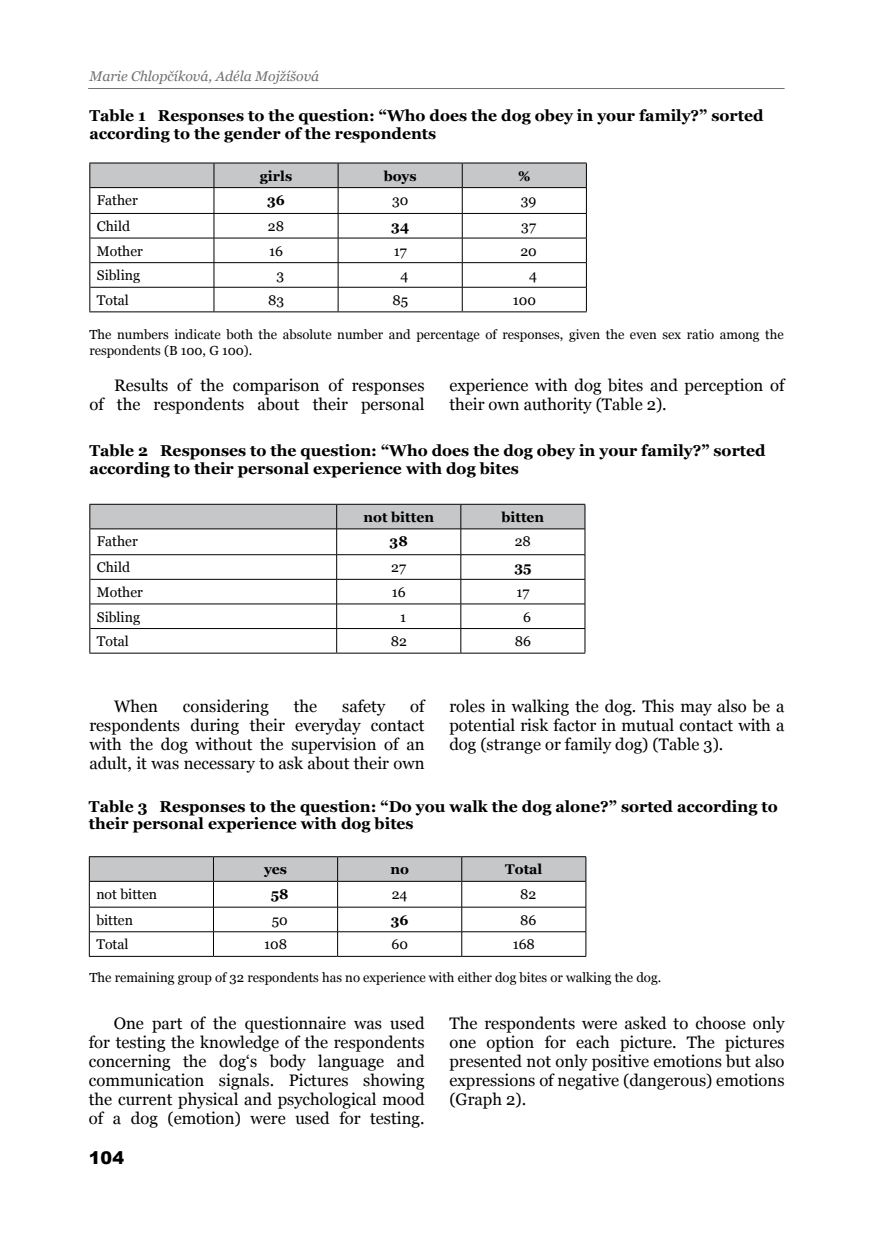
<style>
.page{position:relative;width:874px;height:1241px;background:#fff}
.page>*{position:absolute;margin:0;border:0;box-sizing:border-box;transform-origin:0 0}
.t1{font:900 17.5px "Arial";color:#000}
.t2{font:16.62px/18.9px "Georgia";color:#000;text-align:justify}
.t3{font:700 15.75px/17.5px "Georgia";color:#000}
.t4{font:14px "Georgia";color:#000}
.t5{font:700 14px "Georgia";color:#000}
.t6{font:italic 14px "Georgia";color:#707172}
.t7{font:13.12px/15.8px "Georgia";color:#000}
</style>
<div class="page">
<hr style="left:89px;top:162px;width:125px;height:1px;background:#000">
<hr style="left:214px;top:162px;width:124px;height:1px;background:#000">
<hr style="left:338px;top:162px;width:124px;height:1px;background:#000">
<hr style="left:462px;top:162px;width:124px;height:1px;background:#000">
<hr style="left:89px;top:311px;width:125px;height:1px;background:#000">
<hr style="left:214px;top:311px;width:124px;height:1px;background:#000">
<hr style="left:338px;top:311px;width:124px;height:1px;background:#000">
<hr style="left:462px;top:311px;width:124px;height:1px;background:#000">
<svg style="left:89px;top:163px;width:497px;height:148px"></svg>
<hr style="left:89px;top:187px;width:125px;height:1px;background:#000">
<hr style="left:214px;top:187px;width:124px;height:1px;background:#000">
<hr style="left:338px;top:187px;width:124px;height:1px;background:#000">
<hr style="left:462px;top:187px;width:124px;height:1px;background:#000">
<hr style="left:89px;top:652px;width:247px;height:1px;background:#000">
<hr style="left:336px;top:652px;width:124px;height:1px;background:#000">
<hr style="left:460px;top:652px;width:125px;height:1px;background:#000">
<svg style="left:89px;top:504px;width:496px;height:148px"></svg>
<hr style="left:89px;top:955px;width:124px;height:1px;background:#000">
<hr style="left:213px;top:955px;width:124px;height:1px;background:#000">
<hr style="left:337px;top:955px;width:124px;height:1px;background:#000">
<hr style="left:461px;top:955px;width:125px;height:1px;background:#000">
<svg style="left:89px;top:856px;width:497px;height:99px"></svg>
<hr style="left:89px;top:880px;width:124px;height:1px;background:#000">
<hr style="left:213px;top:880px;width:124px;height:1px;background:#000">
<hr style="left:337px;top:880px;width:124px;height:1px;background:#000">
<hr style="left:461px;top:880px;width:124px;height:1px;background:#000">
<hr style="left:88px;top:88px;width:696px;height:1px;background:#707172">
<p class="t6" style="left:89px;top:68px;width:231px">Marie Chlopčíková, Adéla Mojžíšová</p>
<p class="t3" style="left:89px;top:107px;width:675px">Table 1 Responses to the question: “Who does the dog obey in your family?” sorted according to the gender of the respondents</p>
<p class="t5" style="left:260px;top:168px;width:34px">girls</p>
<p class="t5" style="left:383px;top:168px;width:34px">boys</p>
<p class="t5" style="left:518px;top:168px;width:14px">%</p>
<p class="t4" style="left:97px;top:192px;width:42px">Father</p>
<p class="t5" style="left:267px;top:192px;width:19px">36</p>
<p class="t4" style="left:392px;top:192px;width:18px">30</p>
<p class="t4" style="left:520px;top:192px;width:17px">39</p>
<p class="t4" style="left:97px;top:218px;width:35px">Child</p>
<p class="t4" style="left:268px;top:218px;width:18px">28</p>
<p class="t5" style="left:391px;top:218px;width:19px">34</p>
<p class="t4" style="left:521px;top:218px;width:16px">37</p>
<p class="t4" style="left:97px;top:243px;width:48px">Mother</p>
<p class="t4" style="left:269px;top:243px;width:15px">16</p>
<p class="t4" style="left:393px;top:243px;width:15px">17</p>
<p class="t4" style="left:520px;top:243px;width:18px">20</p>
<p class="t4" style="left:97px;top:267px;width:45px">Sibling</p>
<p class="t4" style="left:276px;top:267px;width:9px">3</p>
<p class="t4" style="left:400px;top:267px;width:9px">4</p>
<p class="t4" style="left:528px;top:267px;width:9px">4</p>
<p class="t4" style="left:97px;top:292px;width:34px">Total</p>
<p class="t4" style="left:268px;top:292px;width:18px">83</p>
<p class="t4" style="left:392px;top:292px;width:17px">85</p>
<p class="t4" style="left:512px;top:292px;width:25px">100</p>
<p class="t7" style="left:89px;top:326px;width:695px">The numbers indicate both the absolute number and percentage of responses, given the even sex ratio among the respondents (B 100, G 100).</p>
<p class="t2" style="left:89px;top:375px;width:336px;text-align:right">Results of the comparison of responses<br>of the respondents about their personal</p>
<p class="t2" style="left:449px;top:375px;width:336px">experience with dog bites and perception of their own authority (Table 2).</p>
<p class="t3" style="left:89px;top:442px;width:677px">Table 2 Responses to the question: “Who does the dog obey in your family?” sorted according to their personal experience with dog bites</p>
<p class="t5" style="left:363px;top:509px;width:72px">not bitten</p>
<p class="t5" style="left:501px;top:509px;width:44px">bitten</p>
<p class="t4" style="left:97px;top:533px;width:42px">Father</p>
<p class="t5" style="left:389px;top:533px;width:20px">38</p>
<p class="t4" style="left:514px;top:533px;width:18px">28</p>
<p class="t4" style="left:97px;top:559px;width:35px">Child</p>
<p class="t4" style="left:391px;top:559px;width:16px">27</p>
<p class="t5" style="left:514px;top:559px;width:19px">35</p>
<p class="t4" style="left:97px;top:584px;width:48px">Mother</p>
<p class="t4" style="left:391px;top:584px;width:15px">16</p>
<p class="t4" style="left:516px;top:584px;width:15px">17</p>
<p class="t4" style="left:97px;top:608px;width:45px">Sibling</p>
<p class="t4" style="left:400px;top:608px;width:8px">1</p>
<p class="t4" style="left:523px;top:608px;width:9px">6</p>
<p class="t4" style="left:97px;top:633px;width:34px">Total</p>
<p class="t4" style="left:390px;top:633px;width:18px">82</p>
<p class="t4" style="left:514px;top:633px;width:18px">86</p>
<p class="t2" style="left:89px;top:696px;width:336px;text-indent:320px">of respondents during their everyday contact with the dog without the supervision of an adult, it was necessary to ask about their own</p>
<p class="t2" style="left:449px;top:696px;width:336px">roles in walking the dog. This may also be a potential risk factor in mutual contact with a dog (strange or family dog) (Table 3).</p>
<p class="t3" style="left:89px;top:797px;width:690px">Table 3 Responses to the question: “Do you walk the dog alone?” sorted according to their personal experience with dog bites</p>
<p class="t5" style="left:264px;top:861px;width:25px">yes</p>
<p class="t5" style="left:390px;top:861px;width:20px">no</p>
<p class="t5" style="left:505px;top:861px;width:39px">Total</p>
<p class="t4" style="left:96px;top:886px;width:62px">not bitten</p>
<p class="t5" style="left:271px;top:886px;width:19px">58</p>
<p class="t4" style="left:391px;top:886px;width:17px">24</p>
<p class="t4" style="left:520px;top:886px;width:18px">82</p>
<p class="t4" style="left:96px;top:911px;width:38px">bitten</p>
<p class="t4" style="left:272px;top:911px;width:17px">50</p>
<p class="t5" style="left:390px;top:911px;width:19px">36</p>
<p class="t4" style="left:519px;top:911px;width:18px">86</p>
<p class="t4" style="left:96px;top:936px;width:34px">Total</p>
<p class="t4" style="left:264px;top:936px;width:24px">108</p>
<p class="t4" style="left:391px;top:936px;width:18px">60</p>
<p class="t4" style="left:512px;top:936px;width:24px">168</p>
<p class="t7" style="left:89px;top:969px;width:573px">The remaining group of 32 respondents has no experience with either dog bites or walking the dog.</p>
<p class="t2" style="left:89px;top:1013px;width:337px;text-indent:25px">One part of the questionnaire was used for testing the knowledge of the respondents concerning the dog‘s body language and communication signals. Pictures showing the current physical and psychological mood of a dog (emotion) were used for testing.</p>
<p class="t2" style="left:449px;top:1013px;width:336px">The respondents were asked to choose only one option for each picture. The pictures presented not only positive emotions but also expressions of negative (dangerous) emotions (Graph 2).</p>
<p class="t2" style="left:114px;top:696px;width:45px">When</p>
<p class="t2" style="left:183px;top:696px;width:87px">considering</p>
<p class="t2" style="left:294px;top:696px;width:25px">the</p>
<p class="t2" style="left:342px;top:696px;width:44px">safety</p>
<p class="t1" style="left:89px;top:1144px;width:37px">104</p>
</div>
